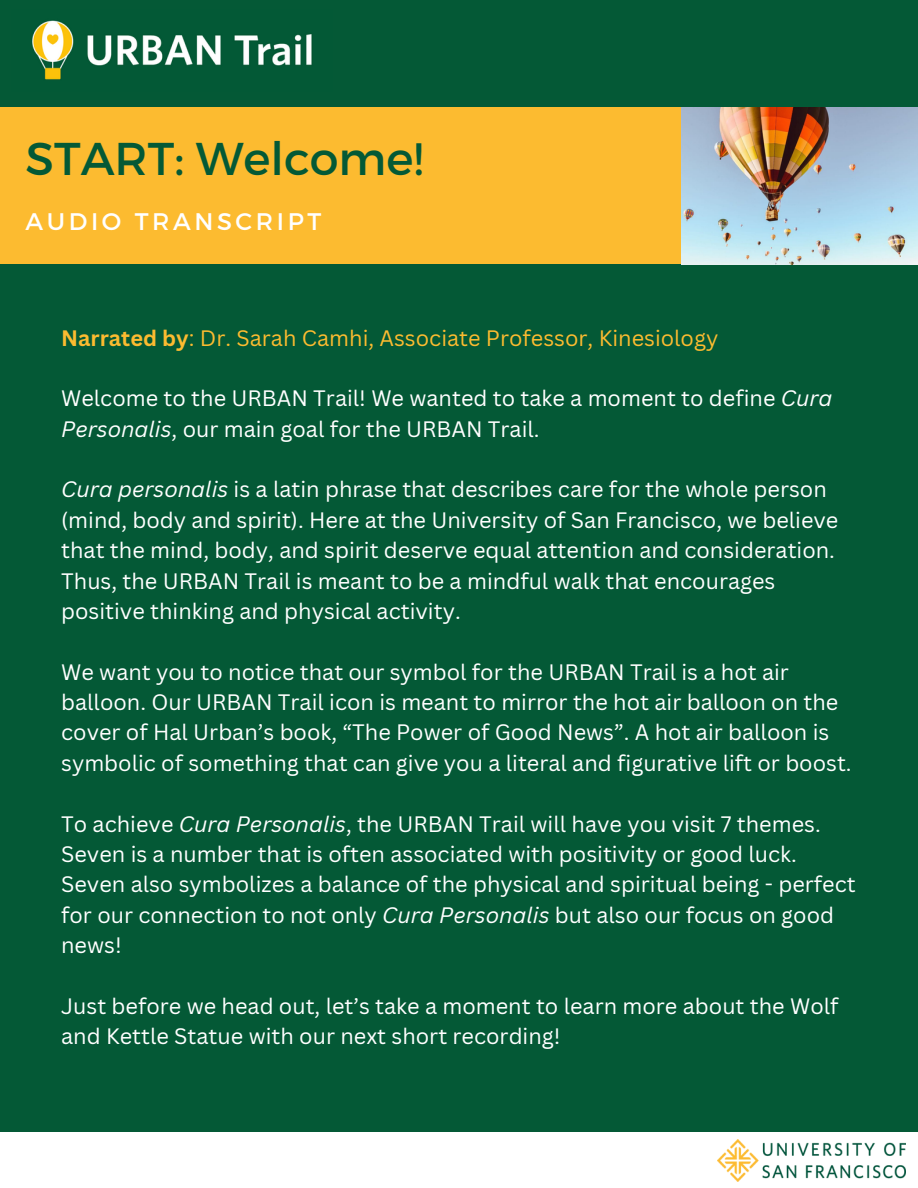
<style>
.page{position:relative;width:918px;height:1188px;background:#045936}
.page>*{position:absolute;margin:0;border:0;box-sizing:border-box;transform-origin:0 0}
.t1{font:45.9px "Montserrat";color:#045936}
.t2{font:24px "Montserrat";letter-spacing:.15em;color:#fff}
.t3{font:21.75px/30.3px "Canva Sans";color:#fff}
.t4{font:21.75px "Canva Sans";color:#fcbb30}
.s1{font-weight:700}
.s2{font-style:italic}
</style>
<div class="page">
<div style="left:0;top:108px;width:918px;height:156px;background:#fcbb30"></div>
<img style="left:32px;top:20px;width:280px;height:60px">
<img style="left:681px;top:108px;width:237px;height:156px">
<div style="left:0;top:1133px;width:918px;height:55px;background:#fff"></div>
<img style="left:718px;top:1140px;width:188px;height:41px">
<h1 class="t1" style="left:26px;top:129px;width:399px">START: Welcome!</h1>
<p class="t2" style="left:26px;top:206px;width:297px">AUDIO TRANSCRIPT</p>
<p class="t4" style="left:61px;top:322px;width:659px"><span class="s1">Narrated by</span>: Dr. Sarah Camhi, Associate Professor, Kinesiology</p>
<p class="t3" style="left:61px;top:383px;width:773px">Welcome to the URBAN Trail! We wanted to take a moment to define <span class="s2">Cura<br>Personalis</span>, our main goal for the URBAN Trail.</p>
<p class="t3" style="left:61px;top:474px;width:779px"><span class="s2">Cura personalis</span> is a latin phrase that describes care for the whole person (mind, body and spirit). Here at the University of San Francisco, we believe that the mind, body, and spirit deserve equal attention and consideration.<br>Thus, the URBAN Trail is meant to be a mindful walk that encourages positive thinking and physical activity.</p>
<p class="t3" style="left:61px;top:656px;width:792px">We want you to notice that our symbol for the URBAN Trail is a hot air balloon. Our URBAN Trail icon is meant to mirror the hot air balloon on the cover of Hal Urban’s book, “The Power of Good News”. A hot air balloon is symbolic of something that can give you a literal and figurative lift or boost.</p>
<p class="t3" style="left:61px;top:808px;width:796px">To achieve <span class="s2">Cura Personalis</span>, the URBAN Trail will have you visit 7 themes.<br>Seven is a number that is often associated with positivity or good luck.<br>Seven also symbolizes a balance of the physical and spiritual being - perfect for our connection to not only <span class="s2">Cura Personalis</span> but also our focus on good news!</p>
<p class="t3" style="left:61px;top:990px;width:779px">Just before we head out, let’s take a moment to learn more about the Wolf and Kettle Statue with our next short recording!</p>
</div>
